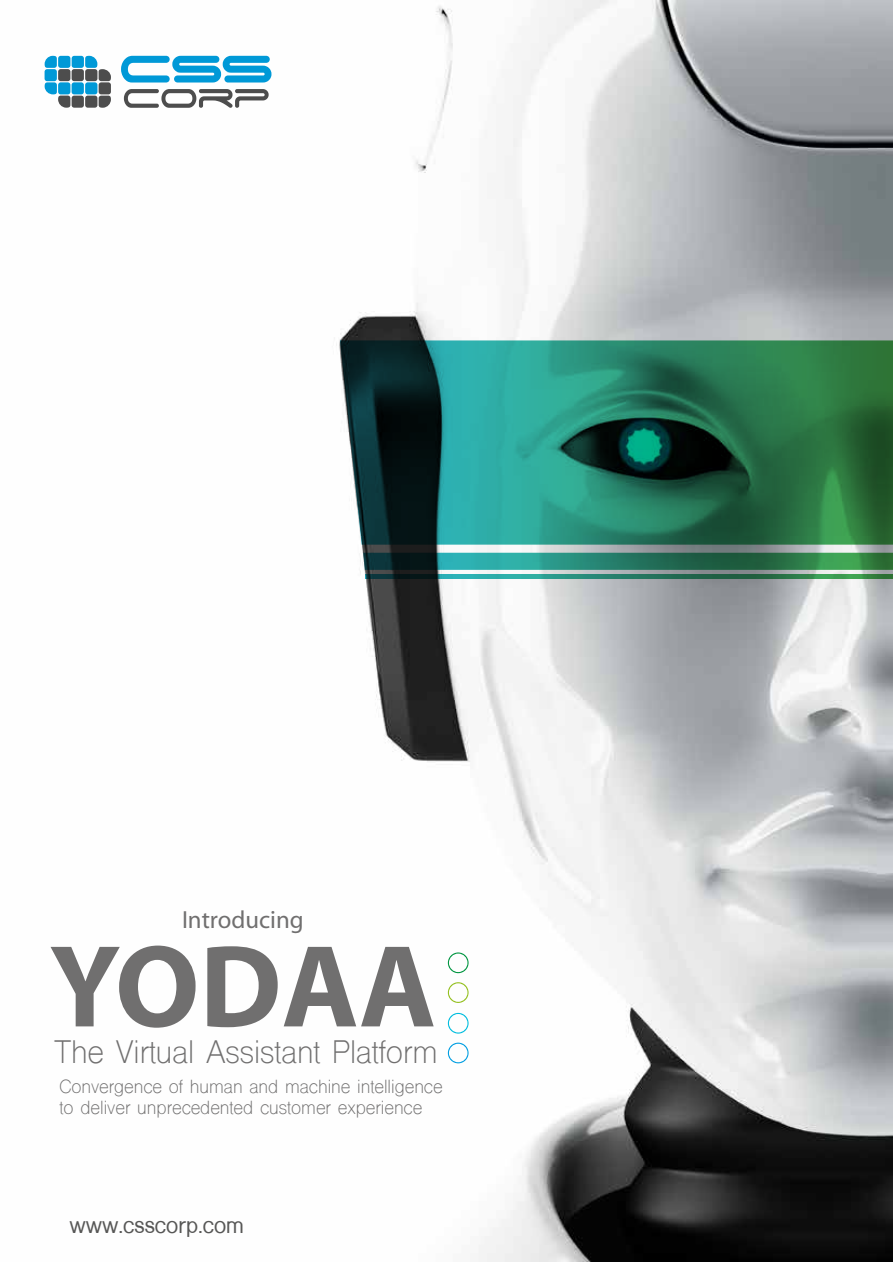
<style>
.page{position:relative;width:893px;height:1263px;background:#fff}
.page>*{position:absolute;margin:0;border:0;box-sizing:border-box;transform-origin:0 0}
.t1{font:700 117.9px "Myriad";color:#706f6f}
.t2{font:30.9px "Shree Dev 0714";color:#706f6f;scale:.95 1}
.t3{font:24.75px "Myriad";color:#706f6f}
.t4{font:700 21px "Shree Dev 0714";color:#575756}
.t5{font:18px/21px "Shree Dev 0714";color:#706f6f;scale:.95 1}
</style>
<div class="page">
<img style="left:44px;top:0;width:849px;height:1261px">
<svg style="left:340px;top:340px;width:553px;height:205px;background:#27725c"></svg>
<svg style="left:363px;top:553px;width:530px;height:17px;background:#267760"></svg>
<svg style="left:366px;top:575px;width:527px;height:4px;background:#257960"></svg>
<svg style="left:448px;top:1043px;width:21px;height:20px"></svg>
<svg style="left:448px;top:982px;width:21px;height:21px"></svg>
<svg style="left:448px;top:1013px;width:21px;height:20px"></svg>
<svg style="left:448px;top:952px;width:21px;height:21px"></svg>
<svg style="left:124px;top:89px;width:145px;height:19px"></svg>
<div style="left:58px;top:69px;width:12px;height:12px;background:#4d4d4d;border-radius:3px"></div>
<div style="left:72px;top:69px;width:12px;height:12px;background:#4d4d4d;border-radius:3px"></div>
<div style="left:72px;top:96px;width:12px;height:12px;background:#4d4d4d;border-radius:3px"></div>
<div style="left:85px;top:96px;width:12px;height:12px;background:#4d4d4d;border-radius:3px"></div>
<div style="left:99px;top:82px;width:12px;height:12px;background:#4d4d4d;border-radius:3px"></div>
<svg style="left:99px;top:96px;width:12px;height:12px"></svg>
<svg style="left:121px;top:56px;width:150px;height:27px"></svg>
<div style="left:72px;top:56px;width:12px;height:12px;background:#0099d7;border-radius:3px"></div>
<div style="left:58px;top:56px;width:12px;height:12px;background:#0099d7;border-radius:3px"></div>
<div style="left:72px;top:82px;width:12px;height:12px;background:#0099d7;border-radius:3px"></div>
<div style="left:85px;top:82px;width:12px;height:12px;background:#0099d7;border-radius:3px"></div>
<div style="left:45px;top:69px;width:12px;height:12px;background:#0099d7;border-radius:3px"></div>
<svg style="left:45px;top:82px;width:25px;height:26px"></svg>
<svg style="left:45px;top:56px;width:12px;height:12px"></svg>
<svg style="left:85px;top:56px;width:26px;height:25px"></svg>
<h3 class="t3" style="left:182px;top:907px;width:123px">Introducing</h3>
<h1 class="t1" style="left:49px;top:926px;width:388px">YODAA</h1>
<h2 class="t2" style="left:55px;top:1033px;width:405px">The Virtual Assistant Platform</h2>
<p class="t5" style="left:60px;top:1078px;width:405px">Convergence of human and machine intelligence to deliver unprecedented customer experience</p>
<p class="t4" style="left:69px;top:1213px;width:176px">www.csscorp.com</p>
</div>
